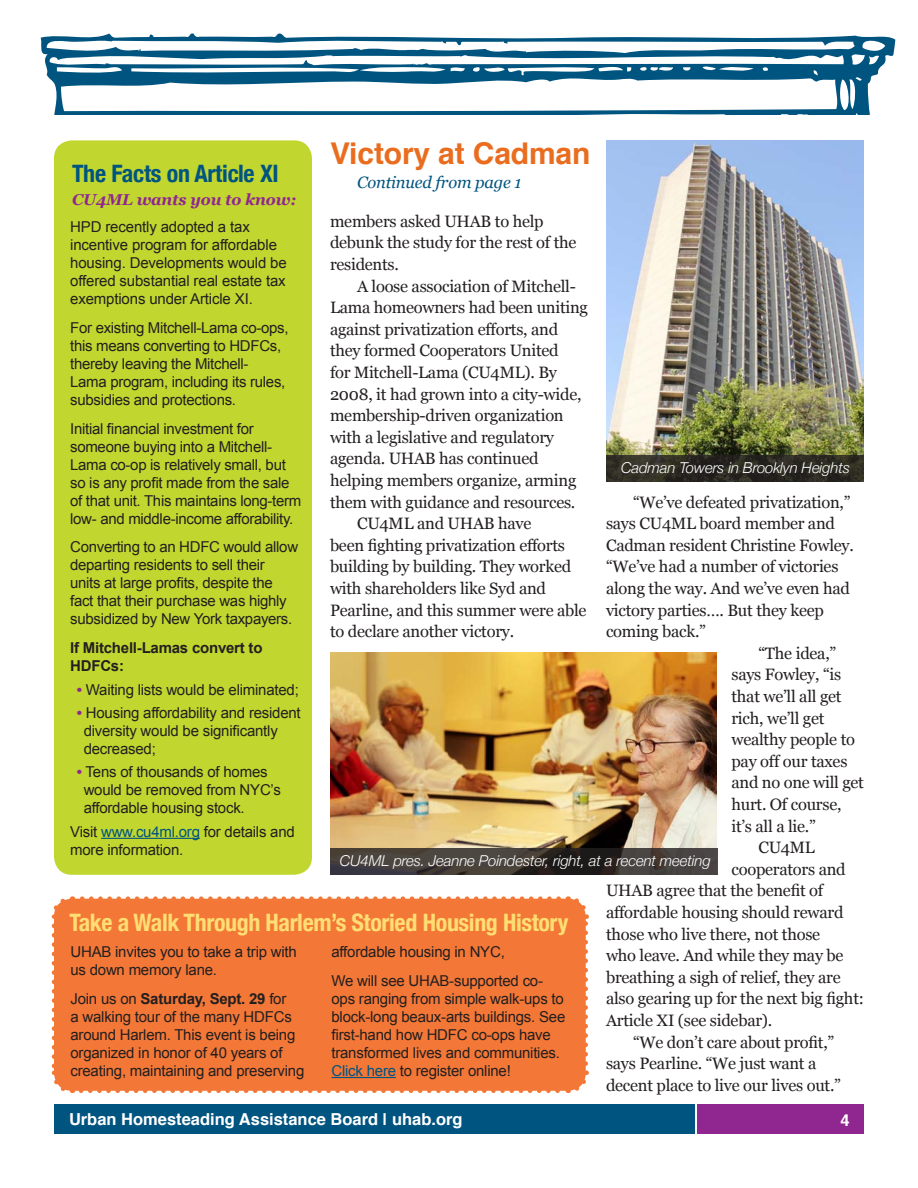
<style>
.page{position:relative;width:918px;height:1188px;background:#fff}
.page>*{position:absolute;margin:0;border:0;box-sizing:border-box;transform-origin:0 0}
.t1{font:700 30px "Helvetica";letter-spacing:-.005em;color:#ea6d1f}
.t2{font:700 condensed 24px "Helvetica Neue";letter-spacing:-.015em;color:#ffde74}
.t3{font:700 condensed 24px "Helvetica Neue";letter-spacing:-.01em;color:#005480}
.Article_Text_Main{font:16.5px/21.6px "Georgia";letter-spacing:-.015em;color:#231f20}
.t4{font:700 16.5px "Helvetica";color:#fff}
.Cont{font:italic 16.5px "Georgia";letter-spacing:-.01em;color:#005480}
.t5{font:italic 700 15.75px "Georgia";letter-spacing:-.01em;color:#90268f}
.Sidebar_Text{font:15px/18px "Arial";letter-spacing:-.015em;color:#231f20}
.t6{font:italic 300 15px "Helvetica Neue";letter-spacing:-.01em;color:#fff}
.Sidebar_Text-2{font:700 15px/18px "Arial";letter-spacing:-.015em;color:#231f20}
.s1{font-weight:700;color:#90268f}
.s2{color:#005480}
.s3{font-weight:700}
</style>
<div class="page">
<div style="left:54px;top:1105px;width:641px;height:29px;background:#005480"></div>
<div style="left:697px;top:1105px;width:167px;height:29px;background:#90268f"></div>
<svg style="left:40px;top:33px;width:855px;height:81px"></svg>
<div style="left:54px;top:140px;width:258px;height:735px;background:#c1d72f;border-radius:18px"></div>
<div style="left:54px;top:899px;width:532px;height:192px;background:#f37736;border-radius:18px"></div>
<svg style="left:51px;top:926px;width:22px;height:167px"></svg>
<svg style="left:81px;top:1071px;width:508px;height:22px"></svg>
<svg style="left:567px;top:896px;width:22px;height:168px"></svg>
<svg style="left:51px;top:896px;width:508px;height:23px"></svg>
<img style="left:606px;top:140px;width:258px;height:315px">
<svg style="left:606px;top:455px;width:258px;height:27px;background:#2d2b23"></svg>
<img style="left:330px;top:653px;width:387px;height:195px">
<svg style="left:330px;top:848px;width:388px;height:27px;background:#3e3835"></svg>
<hr style="left:101px;top:838px;width:99px;height:1px;background:#005480">
<hr style="left:331px;top:1077px;width:65px;height:1px;background:#005480">
<p class="t1" style="left:330px;top:129px;width:262px">Victory at Cadman</p>
<p class="Cont" style="left:357px;top:172px;width:166px">Continued from page 1</p>
<p class="Article_Text_Main" style="left:330px;top:211px;width:248px">members asked UHAB to help debunk the study for the rest of the residents.</p>
<p class="Article_Text_Main" style="left:330px;top:275px;width:259px;text-indent:27px">A loose association of Mitchell-Lama homeowners had been uniting against privatization efforts, and they formed Cooperators United<br>for Mitchell-Lama (CU4ML). By 2008, it had grown into a city-wide, membership-driven organization with a legislative and regulatory agenda. UHAB has continued helping members organize, arming them with guidance and resources.</p>
<p class="Article_Text_Main" style="left:330px;top:513px;width:258px;text-indent:27px">CU4ML and UHAB have<br>been fighting privatization efforts building by building. They worked with shareholders like Syd and<br>Pearline, and this summer were able to declare another victory.</p>
<p class="t3" style="left:72px;top:154px;width:208px">The Facts on Article XI</p>
<p class="t5" style="left:72px;top:189px;width:226px">CU4ML wants you to know:</p>
<p class="Sidebar_Text" style="left:70px;top:218px;width:218px">HPD recently adopted a tax incentive program for affordable housing. Developments would be offered substantial real estate tax exemptions under Article XI.</p>
<p class="Sidebar_Text" style="left:70px;top:319px;width:220px">For existing Mitchell-Lama co-ops, this means converting to HDFCs, thereby leaving the Mitchell-<br>Lama program, including its rules, subsidies and protections.</p>
<p class="Sidebar_Text" style="left:70px;top:419px;width:233px">Initial financial investment for someone buying into a Mitchell-Lama co-op is relatively small, but so is any profit made from the sale of that unit. This maintains long-term low- and middle-income afforability.</p>
<p class="Sidebar_Text" style="left:70px;top:538px;width:229px">Converting to an HDFC would allow departing residents to sell their units at large profits, despite the fact that their purchase was highly subsidized by New York taxpayers.</p>
<p class="Sidebar_Text-2" style="left:70px;top:639px;width:194px">If Mitchell-Lamas convert to<br>HDFCs:</p>
<p class="Sidebar_Text" style="left:77px;top:680px;width:223px"><span class="s1">•</span> Waiting lists would be eliminated;</p>
<p class="Sidebar_Text" style="left:84px;top:704px;width:219px;text-indent:-7px"><span class="s1">•</span> Housing affordability and resident diversity would be significantly decreased;</p>
<p class="Sidebar_Text" style="left:84px;top:763px;width:199px;text-indent:-7px"><span class="s1">•</span> Tens of thousands of homes would be removed from NYC’s affordable housing stock.</p>
<p class="Sidebar_Text" style="left:70px;top:823px;width:226px">Visit <span class="s2">www.cu4ml.org</span> for details and more information.</p>
<p class="t6" style="left:621px;top:456px;width:230px">Cadman Towers in Brooklyn Heights</p>
<p class="Article_Text_Main" style="left:606px;top:491px;width:249px;text-indent:27px">“We’ve defeated privatization,” says CU4ML board member and<br>Cadman resident Christine Fowley. “We’ve had a number of victories along the way. And we’ve even had victory parties…. But they keep coming back.”</p>
<p class="Article_Text_Main" style="left:731px;top:643px;width:134px;text-indent:27px">“The idea,” says Fowley, “is that we’ll all get rich, we’ll get wealthy people to pay off our taxes and no one will get hurt. Of course, it’s all a lie.”</p>
<p class="Article_Text_Main" style="left:758px;top:837px;width:58px">CU4ML</p>
<p class="Article_Text_Main" style="left:731px;top:859px;width:116px">cooperators and</p>
<p class="Article_Text_Main" style="left:606px;top:880px;width:219px">UHAB agree that the benefit of</p>
<p class="Article_Text_Main" style="left:606px;top:902px;width:239px">affordable housing should reward</p>
<p class="Article_Text_Main" style="left:606px;top:923px;width:216px">those who live there, not those</p>
<p class="Article_Text_Main" style="left:606px;top:945px;width:239px">who leave. And while they may be</p>
<p class="Article_Text_Main" style="left:606px;top:967px;width:236px">breathing a sigh of relief, they are</p>
<p class="Article_Text_Main" style="left:606px;top:988px;width:259px">also gearing up for the next big fight:</p>
<p class="Article_Text_Main" style="left:606px;top:1010px;width:168px">Article XI (see sidebar).</p>
<p class="Article_Text_Main" style="left:606px;top:1031px;width:237px;text-indent:27px">“We don’t care about profit,” says Pearline. “We just want a decent place to live our lives out.”</p>
<p class="t6" style="left:340px;top:849px;width:372px">CU4ML pres. Jeanne Poindester, right, at a recent meeting</p>
<p class="t2" style="left:69px;top:903px;width:500px">Take a Walk Through Harlem’s Storied Housing History</p>
<p class="Sidebar_Text" style="left:331px;top:943px;width:175px">affordable housing in NYC,</p>
<p class="Sidebar_Text" style="left:331px;top:972px;width:235px">We will see UHAB-supported co&shy;ops ranging from simple walk-ups to block-long beaux-arts buildings. See first-hand how HDFC co-ops have transformed lives and communities.<br><span class="s2">Click here</span> to register online!</p>
<p class="Sidebar_Text" style="left:70px;top:943px;width:228px">UHAB invites you to take a trip with us down memory lane.</p>
<p class="Sidebar_Text" style="left:70px;top:990px;width:235px">Join us on <span class="s3">Saturday, Sept. 29</span> for<br>a walking tour of the many HDFCs around Harlem. This event is being organized in honor of 40 years of creating, maintaining and preserving</p>
<p class="t4" style="left:69px;top:1106px;width:395px">Urban Homesteading Assistance Board | uhab.org</p>
<p class="t4" style="left:840px;top:1107px;width:11px">4</p>
</div>
